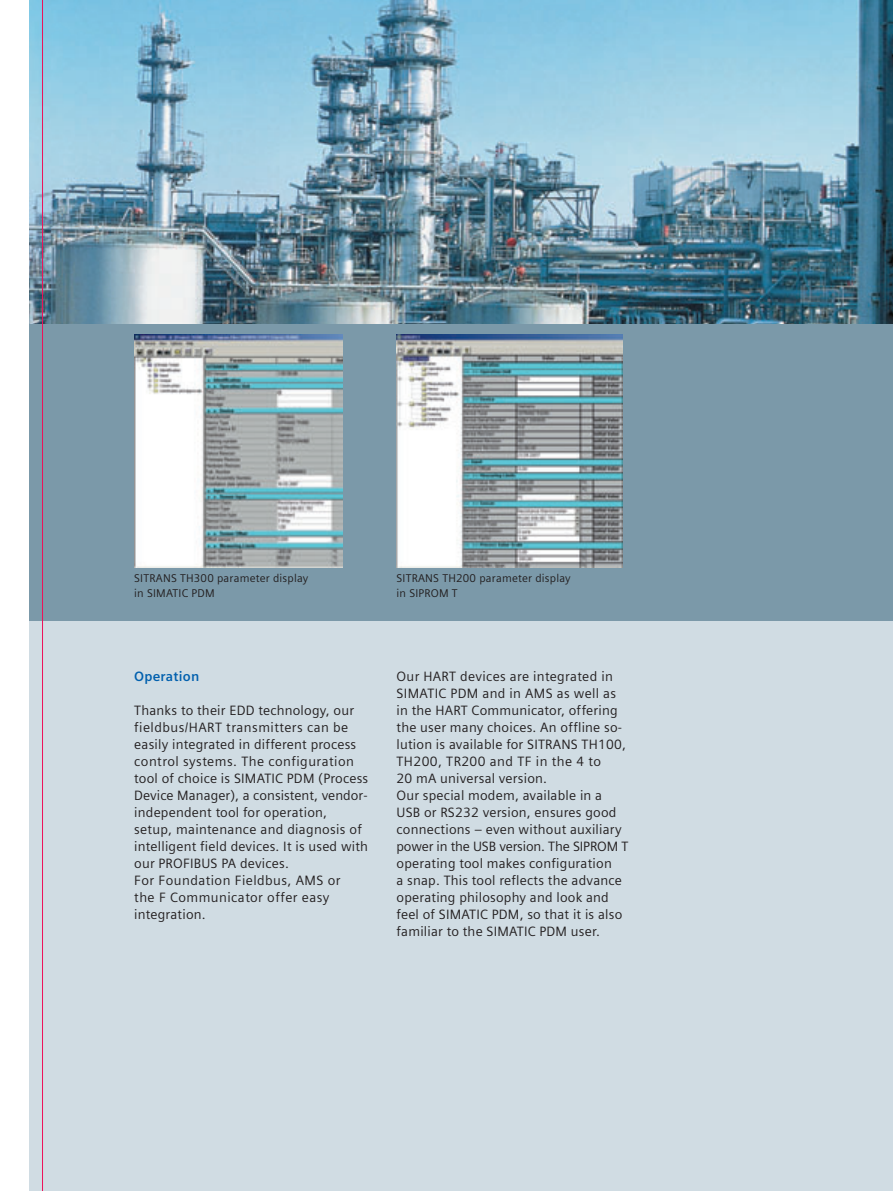
<style>
.page{position:relative;width:893px;height:1191px;background:#fff}
.page>*{position:absolute;margin:0;border:0;box-sizing:border-box;transform-origin:0 0}
.t1{font:13.5px/17px "Siemens Sans OT";letter-spacing:.015em;color:#231f20}
.t2{font:700 13.5px "Siemens Sans OT";letter-spacing:.015em;color:#0160ae}
.t3{font:11.25px/14.9px "Siemens Sans OT";letter-spacing:.02em;color:#231f20}
</style>
<div class="page">
<div style="left:30px;top:0;width:863px;height:1190px;background:#d0dce3"></div>
<div style="left:30px;top:323px;width:863px;height:298px;background:#7b99a9"></div>
<img style="left:396px;top:335px;width:226px;height:233px">
<img style="left:134px;top:335px;width:209px;height:233px">
<img style="left:30px;top:0;width:863px;height:324px">
<hr style="left:42px;top:0;width:1px;height:1190px;background:#ee1059">
<p class="t3" style="left:134px;top:571px;width:176px">SITRANS TH300 parameter display in SIMATIC PDM</p>
<p class="t3" style="left:396px;top:571px;width:176px">SITRANS TH200 parameter display in SIPROM T</p>
<p class="t2" style="left:134px;top:669px;width:67px">Operation</p>
<p class="t1" style="left:134px;top:702px;width:235px">Thanks to their EDD technology, our fieldbus/HART transmitters can be easily integrated in different process control systems. The configuration tool of choice is SIMATIC PDM (Process Device Manager), a consistent, vendor&shy;independent tool for operation, setup, maintenance and diagnosis of intelligent field devices. It is used with our PROFIBUS PA devices.<br>For Foundation Fieldbus, AMS or<br>the F Communicator offer easy integration.</p>
<p class="t1" style="left:396px;top:668px;width:233px">Our HART devices are integrated in SIMATIC PDM and in AMS as well as in the HART Communicator, offering the user many choices. An offline so&shy;lution is available for SITRANS TH100, TH200, TR200 and TF in the 4 to<br>20 mA universal version.<br>Our special modem, available in a USB or RS232 version, ensures good connections – even without auxiliary power in the USB version. The SIPROM T operating tool makes configuration<br>a snap. This tool reflects the advance operating philosophy and look and feel of SIMATIC PDM, so that it is also familiar to the SIMATIC PDM user.</p>
</div>
